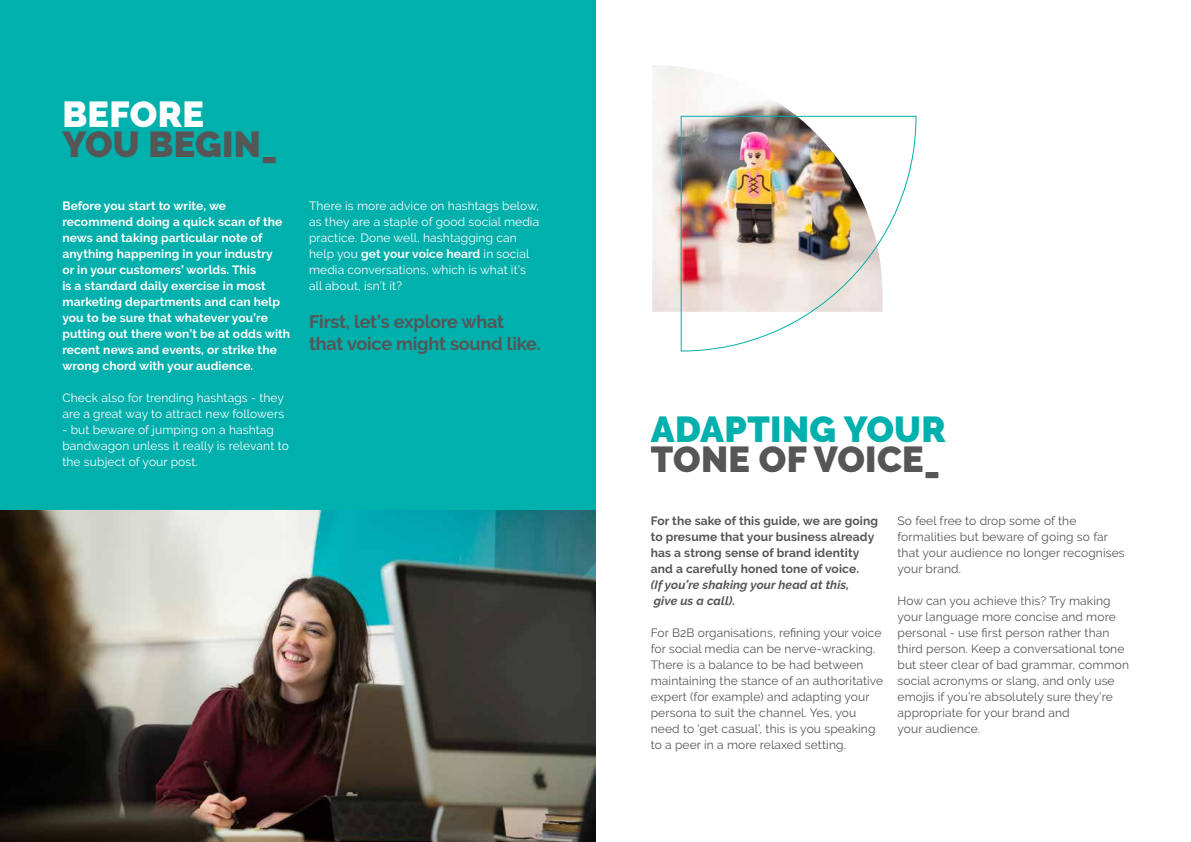
<style>
.page{position:relative;width:1191px;height:842px;background:#fff}
.page>*{position:absolute;margin:0;border:0;box-sizing:border-box;transform-origin:0 0}
.t1{font:900 36px "Raleway";letter-spacing:.01em;color:#565656}
.t2{font:900 36px "Raleway";letter-spacing:.01em;color:#00b0ad}
.t3{font:900 36px "Raleway";letter-spacing:.01em;color:#fff}
.t4{font:700 18px/22px "Raleway";letter-spacing:-.01em;color:#565656}
.t5{font:12px/16px "Raleway";letter-spacing:.01em;color:#565656}
.t6{font:12px/16px "Raleway";letter-spacing:.01em;color:#fff}
.t7{font:700 12px/16px "Raleway";letter-spacing:.01em;color:#fff}
.t8{font:700 12px/16px "Raleway";letter-spacing:.01em;color:#565656}
.t9{font:italic 700 12px/16px "Raleway";letter-spacing:.01em;color:#565656}
.s1{font-weight:700}
</style>
<div class="page">
<div style="left:0;top:0;width:595px;height:842px;background:#00b0ad"></div>
<img style="left:652px;top:65px;width:143px;height:247px">
<img style="left:680px;top:115px;width:237px;height:237px">
<img style="left:0;top:510px;width:595px;height:332px">
<h1 class="t3" style="left:62px;top:94px;width:143px">BEFORE</h1>
<h1 class="t1" style="left:62px;top:124px;width:216px">YOU BEGIN_</h1>
<p class="t7" style="left:62px;top:198px;width:229px">Before you start to write, we recommend doing a quick scan of the news and taking particular note of anything happening in your industry<br>or in your customers’ worlds. This<br>is a standard daily exercise in most marketing departments and can help you to be sure that whatever you’re putting out there won’t be at odds with recent news and events, or strike the wrong chord with your audience.</p>
<p class="t6" style="left:62px;top:389px;width:223px">Check also for trending hashtags - they are a great way to attract new followers</p>
<p class="t6" style="left:62px;top:421px;width:228px">- but beware of jumping on a hashtag bandwagon unless it really is relevant to the subject of your post.</p>
<p class="t6" style="left:309px;top:197px;width:232px">There is more advice on hashtags below, as they are a staple of good social media practice. Done well, hashtagging can help you <span class="s1">get your voice heard</span> in social media conversations, which is what it’s all about, isn’t it?</p>
<h2 class="t4" style="left:309px;top:310px;width:233px">First, let’s explore what that voice might sound like.</h2>
<h1 class="t2" style="left:651px;top:408px;width:296px">ADAPTING YOUR</h1>
<h1 class="t1" style="left:651px;top:438px;width:291px">TONE OF VOICE_</h1>
<p class="t8" style="left:651px;top:513px;width:229px">For the sake of this guide, we are going to presume that your business already has a strong sense of brand identity and a carefully honed tone of voice.</p>
<p class="t9" style="left:651px;top:577px;width:200px">(If you’re shaking your head at this, give us a call).</p>
<p class="t5" style="left:651px;top:625px;width:234px">For B2B organisations, refining your voice for social media can be nerve-wracking.<br>There is a balance to be had between maintaining the stance of an authoritative expert (for example) and adapting your persona to suit the channel. Yes, you need to ‘get casual’, this is you speaking to a peer in a more relaxed setting.</p>
<p class="t5" style="left:897px;top:513px;width:229px">So feel free to drop some of the formalities but beware of going so far that your audience no longer recognises your brand.</p>
<p class="t5" style="left:897px;top:593px;width:233px">How can you achieve this? Try making your language more concise and more personal - use first person rather than third person. Keep a conversational tone but steer clear of bad grammar, common social acronyms or slang, and only use emojis if you’re absolutely sure they’re appropriate for your brand and<br>your audience.</p>
</div>
